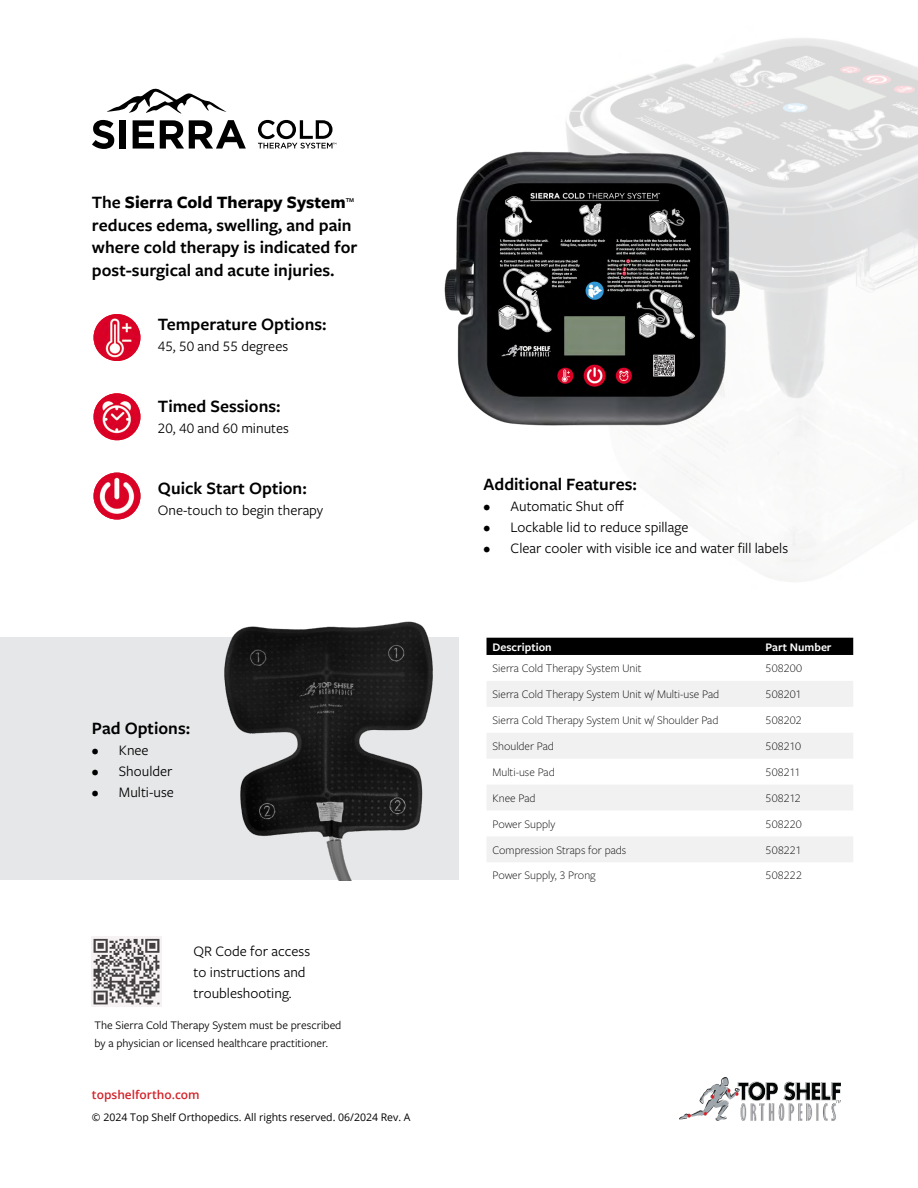
<style>
.page{position:relative;width:918px;height:1188px;background:#fff}
.page>*{position:absolute;margin:0;border:0;box-sizing:border-box;transform-origin:0 0}
.t1{font:600 18px/22.5px "Freight Sans Pro";color:#000}
.t2{font:700 18px "Freight Sans Pro";color:#000}
.t3{font:15px/21px "Freight Sans Pro";color:#000}
.t4{font:300 12px "Freight Sans Pro";color:#000}
.t5{font:12px/18px "Freight Sans Pro";color:#000}
.t6{font:600 12px "Freight Sans Pro";color:#fff}
.t7{font:600 12px "Open Sans";color:#d2232a}
.t8{font:10.5px "Open Sans";color:#000}
.t9{font:600 6.15px "Freight Sans Pro";color:#000}
.s1{font-weight:600}
</style>
<div class="page">
<img style="left:569px;top:38px;width:349px;height:544px">
<svg style="left:92px;top:120px;width:22px;height:29px"></svg>
<div style="left:120px;top:120px;width:6px;height:29px;background:#000"></div>
<svg style="left:133px;top:120px;width:21px;height:29px"></svg>
<svg style="left:160px;top:120px;width:86px;height:29px"></svg>
<svg style="left:107px;top:89px;width:119px;height:25px"></svg>
<svg style="left:258px;top:120px;width:78px;height:29px"></svg>
<div style="left:0;top:638px;width:459px;height:242px;background:#e6e7e8"></div>
<img style="left:197px;top:621px;width:262px;height:259px">
<img style="left:94px;top:314px;width:46px;height:47px;border-radius:23px">
<img style="left:94px;top:393px;width:46px;height:47px;border-radius:23px">
<img style="left:94px;top:473px;width:46px;height:47px;border-radius:23px">
<img style="left:444px;top:118px;width:319px;height:316px">
<div style="left:487px;top:638px;width:366px;height:17px;background:#000"></div>
<svg style="left:487px;top:681px;width:366px;height:181px;fill:#f1f1f2"></svg>
<img style="left:92px;top:936px;width:70px;height:70px">
<img style="left:679px;top:1078px;width:162px;height:43px">
<h1 class="t2" style="left:92px;top:190px;width:255px"><span class="s1">The</span> Sierra Cold Therapy System</h1>
<p class="t9" style="left:346px;top:196px;width:10px">TM</p>
<h1 class="t1" style="left:92px;top:213px;width:267px">reduces edema, swelling, and pain where cold therapy is indicated for post-surgical and acute injuries.</h1>
<h1 class="t1" style="left:158px;top:312px;width:170px">Temperature Options:</h1>
<p class="t3" style="left:158px;top:335px;width:132px">45, 50 and 55 degrees</p>
<h1 class="t1" style="left:158px;top:394px;width:124px">Timed Sessions:</h1>
<p class="t3" style="left:158px;top:417px;width:132px">20, 40 and 60 minutes</p>
<h1 class="t1" style="left:158px;top:477px;width:150px">Quick Start Option:</h1>
<p class="t3" style="left:158px;top:499px;width:167px">One-touch to begin therapy</p>
<h1 class="t1" style="left:92px;top:716px;width:100px">Pad Options:</h1>
<p class="t3" style="left:92px;top:739px;width:58px">• Knee</p>
<p class="t3" style="left:92px;top:760px;width:82px">• Shoulder</p>
<p class="t3" style="left:92px;top:781px;width:83px">• Multi-use</p>
<p class="t3" style="left:194px;top:940px;width:118px">QR Code for access to instructions and troubleshooting.</p>
<p class="t5" style="left:94px;top:1016px;width:248px">The Sierra Cold Therapy System must be prescribed by a physician or licensed healthcare practitioner.</p>
<p class="t7" style="left:92px;top:1087px;width:109px">topshelfortho.com</p>
<p class="t8" style="left:92px;top:1110px;width:320px">© 2024 Top Shelf Orthopedics. All rights reserved. 06/2024 Rev. A</p>
<h1 class="t1" style="left:484px;top:472px;width:155px">Additional Features:</h1>
<p class="t3" style="left:484px;top:495px;width:142px">• Automatic Shut off</p>
<p class="t3" style="left:484px;top:516px;width:206px">• Lockable lid to reduce spillage</p>
<p class="t3" style="left:484px;top:537px;width:306px">• Clear cooler with visible ice and water fill labels</p>
<p class="t6" style="left:493px;top:638px;width:61px">Description</p>
<p class="t6" style="left:766px;top:638px;width:68px">Part Number</p>
<p class="t4" style="left:493px;top:660px;width:151px">Sierra Cold Therapy System Unit</p>
<p class="t4" style="left:766px;top:660px;width:38px">508200</p>
<p class="t4" style="left:493px;top:686px;width:228px">Sierra Cold Therapy System Unit w/ Multi-use Pad</p>
<p class="t4" style="left:766px;top:686px;width:37px">508201</p>
<p class="t4" style="left:493px;top:712px;width:227px">Sierra Cold Therapy System Unit w/ Shoulder Pad</p>
<p class="t4" style="left:766px;top:712px;width:38px">508202</p>
<p class="t4" style="left:493px;top:738px;width:63px">Shoulder Pad</p>
<p class="t4" style="left:766px;top:738px;width:37px">508210</p>
<p class="t4" style="left:493px;top:764px;width:64px">Multi-use Pad</p>
<p class="t4" style="left:766px;top:764px;width:36px">508211</p>
<p class="t4" style="left:493px;top:790px;width:45px">Knee Pad</p>
<p class="t4" style="left:766px;top:790px;width:37px">508212</p>
<p class="t4" style="left:493px;top:816px;width:64px">Power Supply</p>
<p class="t4" style="left:766px;top:816px;width:38px">508220</p>
<p class="t4" style="left:493px;top:842px;width:135px">Compression Straps for pads</p>
<p class="t4" style="left:766px;top:842px;width:37px">508221</p>
<p class="t4" style="left:493px;top:868px;width:105px">Power Supply, 3 Prong</p>
<p class="t4" style="left:766px;top:868px;width:38px">508222</p>
</div>
